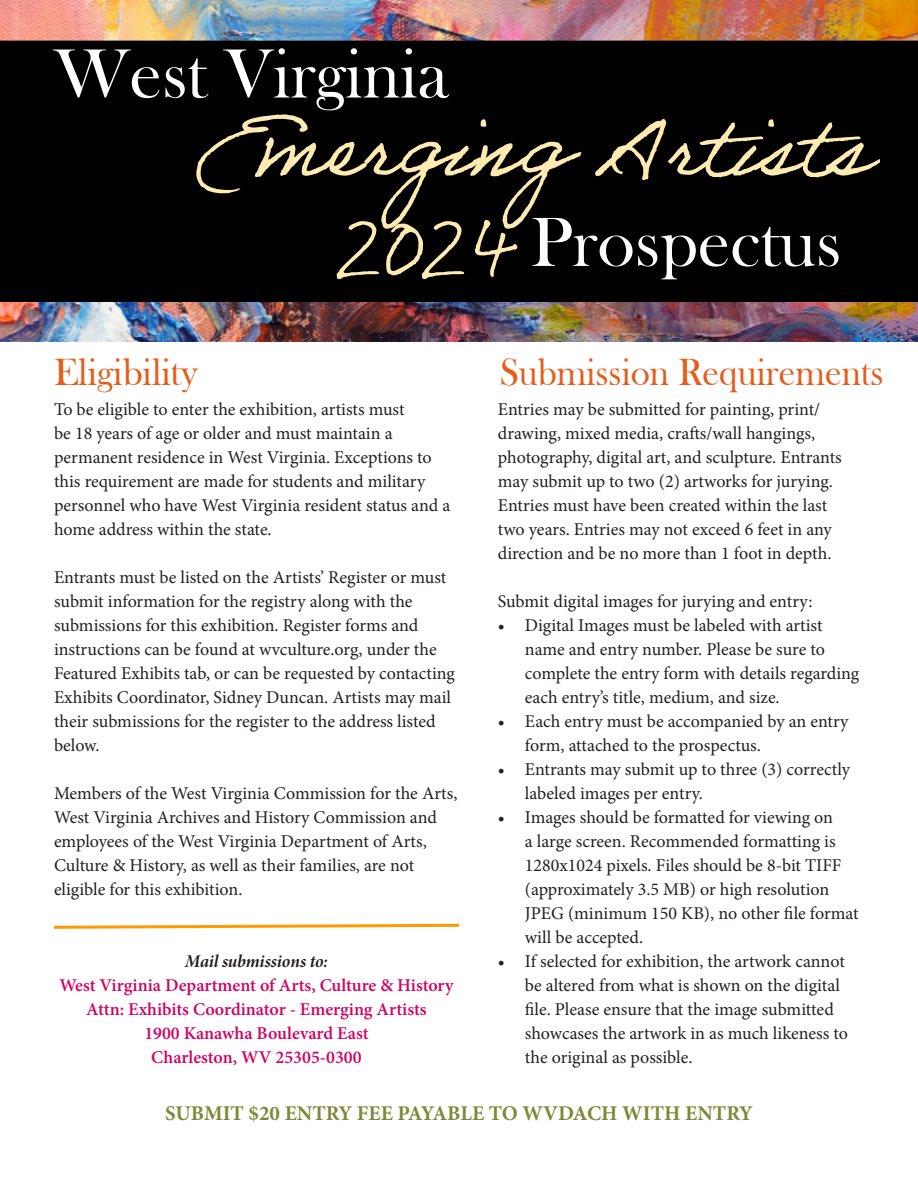
<style>
.page{position:relative;width:918px;height:1188px;background:#fff}
.page>*{position:absolute;margin:0;border:0;box-sizing:border-box;transform-origin:0 0}
.t1{font:90px "Adobe Handwriting Ernie";color:#ffebb2}
.t2{font:90px "Adobe Handwriting Frank";color:#ffebb2;scale:1.09 1}
.t3{font:72px "Bask Old Face";color:#fff}
.t4{font:39px "Bask Old Face";color:#e65c19;scale:.95 1}
.t5{font:39px "Bask Old Face";color:#e65c19}
.t6{font:700 21px "Minion Pro";color:#808836}
.t7{font:18px/24px "Minion Pro";letter-spacing:-.005em;color:#231f20}
.t8{font:600 18px "Minion Pro";color:#d10363}
.t9{font:18px "Minion Pro Bold It Subh";letter-spacing:-.01em;color:#231f20}
</style>
<div class="page">
<img style="left:0;top:0;width:918px;height:341px">
<div style="left:0;top:41px;width:918px;height:261px;background:#000"></div>
<svg style="left:54px;top:923px;width:405px;height:6px"></svg>
<p class="t3" style="left:54px;top:34px;width:396px">West Virginia</p>
<p class="t1" style="left:193px;top:93px;width:677px">Emerging Artists</p>
<p class="t2" style="left:334px;top:185px;width:164px">2024</p>
<p class="t3" style="left:531px;top:202px;width:312px">Prospectus</p>
<p class="t5" style="left:54px;top:351px;width:145px">Eligibility</p>
<p class="t7" style="left:54px;top:397px;width:398px">To be eligible to enter the exhibition, artists must<br>be 18 years of age or older and must maintain a permanent residence in West Virginia. Exceptions to this requirement are made for students and military personnel who have West Virginia resident status and a home address within the state.</p>
<p class="t7" style="left:54px;top:565px;width:402px">Entrants must be listed on the Artists’ Register or must submit information for the registry along with the submissions for this exhibition. Register forms and instructions can be found at wvculture.org, under the Featured Exhibits tab, or can be requested by contacting Exhibits Coordinator, Sidney Duncan. Artists may mail their submissions for the register to the address listed below.</p>
<p class="t7" style="left:54px;top:781px;width:405px">Members of the West Virginia Commission for the Arts, West Virginia Archives and History Commission and employees of the West Virginia Department of Arts, Culture &amp; History, as well as their families, are not eligible for this exhibition.</p>
<p class="t9" style="left:185px;top:948px;width:145px">Mail submissions to:</p>
<p class="t8" style="left:59px;top:972px;width:396px">West Virginia Department of Arts, Culture &amp; History</p>
<p class="t8" style="left:86px;top:996px;width:342px">Attn: Exhibits Coordinator - Emerging Artists</p>
<p class="t8" style="left:144px;top:1020px;width:226px">1900 Kanawha Boulevard East</p>
<p class="t8" style="left:151px;top:1044px;width:212px">Charleston, WV 25305-0300</p>
<p class="t4" style="left:500px;top:351px;width:406px">Submission Requirements</p>
<p class="t7" style="left:498px;top:397px;width:345px">Entries may be submitted for painting, print/ drawing, mixed media, crafts/wall hangings, photography, digital art, and sculpture. Entrants may submit up to two (2) artworks for jurying.<br>Entries must have been created within the last two years. Entries may not exceed 6 feet in any direction and be no more than 1 foot in depth.</p>
<p class="t7" style="left:498px;top:589px;width:316px">Submit digital images for jurying and entry:</p>
<p class="t7" style="left:525px;top:613px;width:336px;text-indent:-27px">• Digital Images must be labeled with artist name and entry number. Please be sure to complete the entry form with details regarding each entry’s title, medium, and size.</p>
<p class="t7" style="left:525px;top:709px;width:325px;text-indent:-27px">• Each entry must be accompanied by an entry form, attached to the prospectus.</p>
<p class="t7" style="left:525px;top:757px;width:327px;text-indent:-27px">• Entrants may submit up to three (3) correctly labeled images per entry.</p>
<p class="t7" style="left:525px;top:805px;width:335px;text-indent:-27px">• Images should be formatted for viewing on<br>a large screen. Recommended formatting is 1280x1024 pixels. Files should be 8-bit TIFF (approximately 3.5 MB) or high resolution JPEG (minimum 150 KB), no other file format will be accepted.</p>
<p class="t7" style="left:525px;top:949px;width:325px;text-indent:-27px">• If selected for exhibition, the artwork cannot be altered from what is shown on the digital file. Please ensure that the image submitted showcases the artwork in as much likeness to the original as possible.</p>
<p class="t6" style="left:165px;top:1098px;width:589px">SUBMIT $20 ENTRY FEE PAYABLE TO WVDACH WITH ENTRY</p>
</div>
